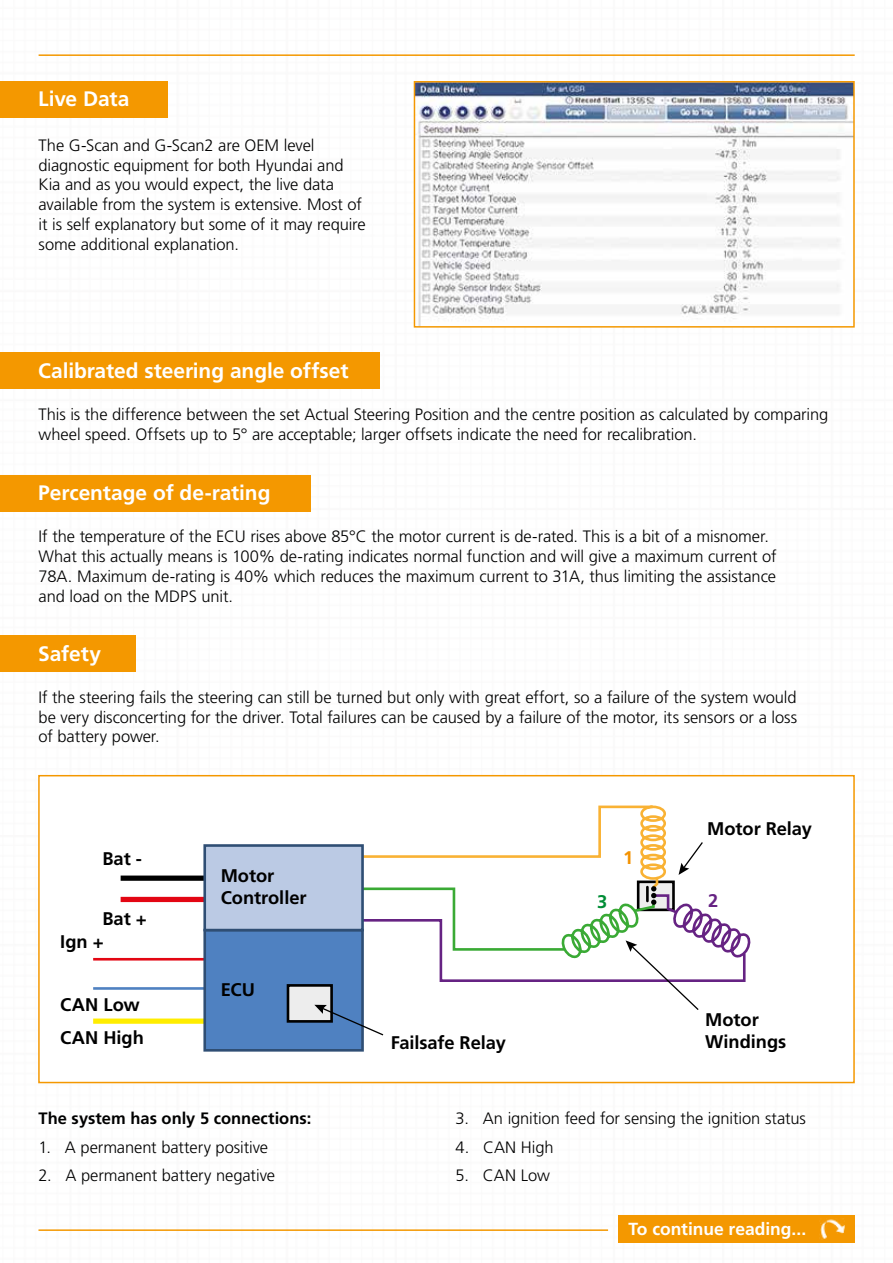
<style>
.page{position:relative;width:893px;height:1263px;background:#fff}
.page>*{position:absolute;margin:0;border:0;box-sizing:border-box;transform-origin:0 0}
.t1{font:700 21px "Frutiger";letter-spacing:-.005em;color:#fff}
.t2{font:700 18.3px/21.9px "Frutiger";letter-spacing:-.005em;color:#000}
.t3{font:700 18.3px "Frutiger";color:#f39200}
.t4{font:700 18.3px "Frutiger";color:#008d36}
.t5{font:700 18.3px "Frutiger";color:#662383}
.t6{font:700 17.4px "Frutiger";letter-spacing:-.005em;color:#fff}
.t7{font:300 16.5px/19.8px "Frutiger";letter-spacing:-.005em;color:#000}
.t8{font:700 16.5px "Frutiger";color:#000}
</style>
<div class="page">
<hr style="left:39px;top:54px;width:816px;height:2px;background:#f49800">
<div style="left:618px;top:1216px;width:237px;height:27px;background:#f49800"></div>
<img style="left:820px;top:1218px;width:25px;height:22px">
<hr style="left:38px;top:1229px;width:570px;height:2px;background:#f49800">
<img style="left:417px;top:84px;width:435px;height:241px">
<div style="left:414px;top:81px;width:441px;height:247px;border:2px solid #f49800"></div>
<div style="left:0;top:81px;width:167px;height:36px;background:#f49800"></div>
<div style="left:0;top:353px;width:379px;height:36px;background:#f49800"></div>
<div style="left:0;top:475px;width:310px;height:37px;background:#f49800"></div>
<div style="left:121px;top:875px;width:84px;height:6px;background:#000"></div>
<div style="left:121px;top:897px;width:84px;height:5px;background:#e30613"></div>
<div style="left:93px;top:1018px;width:112px;height:6px;background:#ffed00"></div>
<hr style="left:93px;top:987px;width:112px;height:3px;background:#4f81c1">
<hr style="left:93px;top:958px;width:112px;height:2px;background:#e30613">
<div style="left:205px;top:930px;width:158px;height:120px;background:#4f81c1"></div>
<div style="left:203px;top:929px;width:161px;height:122px;border:3px solid #2f4e74"></div>
<div style="left:203px;top:844px;width:161px;height:87px;background:#bbcae4;border:3px solid #2f4e74"></div>
<div style="left:287px;top:984px;width:46px;height:39px;background:#ededed;border:3px solid #000"></div>
<svg style="left:314px;top:805px;width:436px;height:231px"></svg>
<div style="left:38px;top:775px;width:817px;height:308px;border:2px solid #f49800"></div>
<div style="left:0;top:636px;width:135px;height:36px;background:#f49800"></div>
<p class="t1" style="left:38px;top:86px;width:93px">Live Data</p>
<p class="t7" style="left:39px;top:135px;width:329px">The G-Scan and G-Scan2 are OEM level diagnostic equipment for both Hyundai and Kia and as you would expect, the live data available from the system is extensive. Most of it is self explanatory but some of it may require some additional explanation.</p>
<p class="t1" style="left:38px;top:358px;width:312px">Calibrated steering angle offset</p>
<p class="t7" style="left:39px;top:404px;width:791px">This is the difference between the set Actual Steering Position and the centre position as calculated by comparing wheel speed. Offsets up to 5° are acceptable; larger offsets indicate the need for recalibration.</p>
<p class="t1" style="left:38px;top:481px;width:234px">Percentage of de-rating</p>
<p class="t7" style="left:39px;top:526px;width:739px">If the temperature of the ECU rises above 85°C the motor current is de-rated. This is a bit of a misnomer.<br>What this actually means is 100% de-rating indicates normal function and will give a maximum current of 78A. Maximum de-rating is 40% which reduces the maximum current to 31A, thus limiting the assistance and load on the MDPS unit.</p>
<p class="t1" style="left:38px;top:641px;width:64px">Safety</p>
<p class="t7" style="left:38px;top:687px;width:760px;text-align:justify">If the steering fails the steering can still be turned but only with great effort, so a failure of the system would be very disconcerting for the driver. Total failures can be caused by a failure of the motor, its sensors or a loss of battery power.</p>
<p class="t2" style="left:102px;top:847px;width:41px">Bat -</p>
<p class="t2" style="left:60px;top:907px;width:88px;line-height:22.5px;text-indent:42px">Bat +<br>Ign +</p>
<p class="t2" style="left:60px;top:988px;width:85px;line-height:32.7px">CAN Low<br>CAN High</p>
<p class="t2" style="left:221px;top:865px;width:87px">Motor<br>Controller</p>
<p class="t2" style="left:221px;top:979px;width:36px">ECU</p>
<p class="t8" style="left:38px;top:1109px;width:274px">The system has only 5 connections:</p>
<p class="t7" style="left:38px;top:1137px;width:231px">1. A permanent battery positive</p>
<p class="t7" style="left:38px;top:1165px;width:238px">2. A permanent battery negative</p>
<p class="t3" style="left:623px;top:847px;width:12px">1</p>
<p class="t2" style="left:707px;top:817px;width:106px">Motor Relay</p>
<p class="t2" style="left:391px;top:1031px;width:117px">Failsafe Relay</p>
<p class="t4" style="left:597px;top:891px;width:12px">3</p>
<p class="t5" style="left:708px;top:890px;width:12px">2</p>
<p class="t2" style="left:705px;top:1009px;width:83px">Motor<br>Windings</p>
<p class="t7" style="left:456px;top:1109px;width:352px">3. An ignition feed for sensing the ignition status</p>
<p class="t7" style="left:456px;top:1137px;width:100px">4. CAN High</p>
<p class="t7" style="left:456px;top:1165px;width:96px">5. CAN Low</p>
<p class="t6" style="left:628px;top:1219px;width:179px">To continue reading...</p>
</div>
